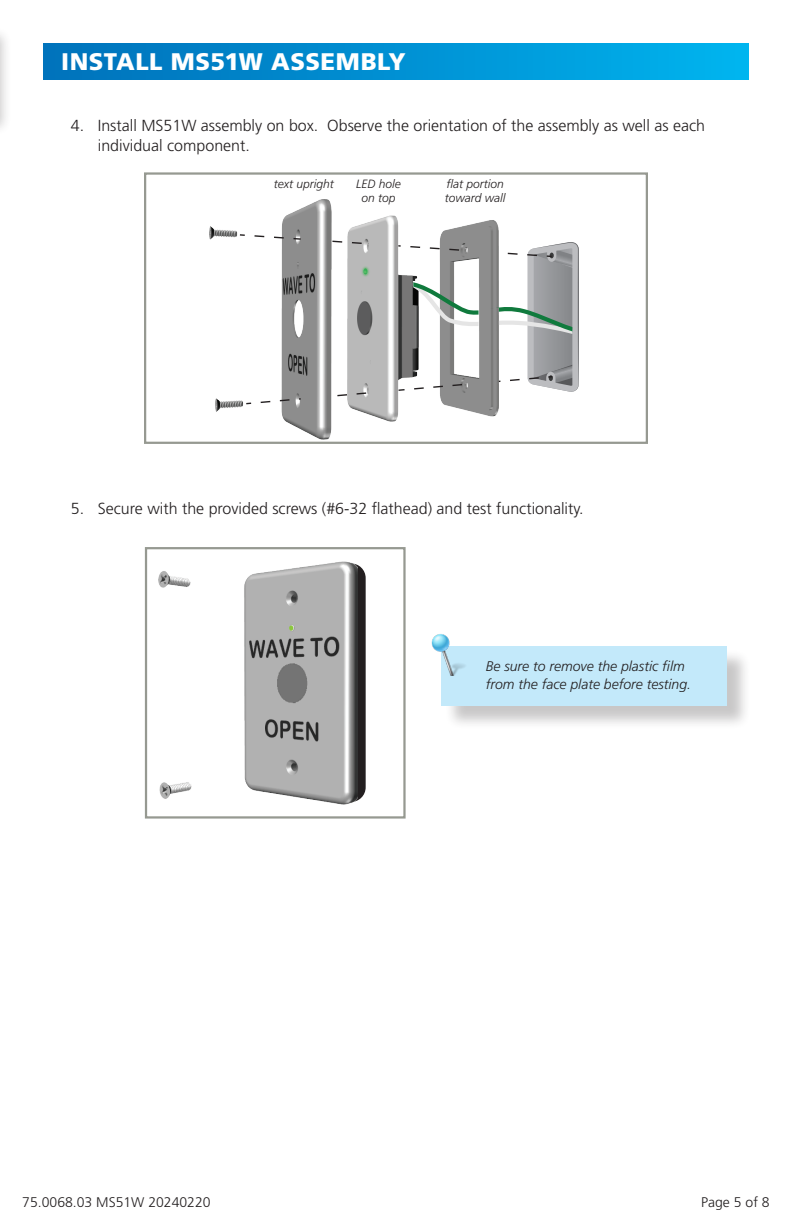
<style>
.page{position:relative;width:792px;height:1224px;background:#fff}
.page>*{position:absolute;margin:0;border:0;box-sizing:border-box;transform-origin:0 0}
.t1{font:900 24px "Frutiger LT Std";letter-spacing:.02em;color:#fff}
.t2{font:300 16px/20px "Frutiger LT Std";color:#231f20}
.t3{font:italic 300 14px/18px "Frutiger LT Std";color:#231f20}
.t4{font:300 14px "Frutiger LT Std";color:#231f20}
.t5{font:italic 300 12px/14px "Frutiger LT Std";color:#231f20}
</style>
<div class="page">
<div style="left:43px;top:43px;width:706px;height:36px;background:linear-gradient(to right,#0070ba,#00b3ee)"></div>
<img style="left:210px;top:199px;width:289px;height:241px">
<img style="left:313px;top:217px;width:105px;height:17px">
<svg style="left:240px;top:234px;width:339px;height:170px"></svg>
<div style="left:144px;top:172px;width:504px;height:272px;border:2px solid #969991"></div>
<img style="left:244px;top:561px;width:109px;height:243px">
<img style="left:159px;top:571px;width:33px;height:228px">
<div style="left:145px;top:547px;width:261px;height:272px;border:2px solid #969991"></div>
<svg style="left:250px;top:563px;width:116px;height:239px;background:#9f9e9e"></svg>
<div style="left:444px;top:649px;width:307px;height:81px;background:#231f20;opacity:.25"></div>
<div style="left:441px;top:646px;width:285px;height:59px;background:#c3e9fa"></div>
<img style="left:431px;top:634px;width:34px;height:42px">
<div style="left:0;top:26px;width:12px;height:110px;background:#231f20;opacity:.25"></div>
<p class="t1" style="left:61px;top:47px;width:346px">INSTALL MS51W ASSEMBLY</p>
<p class="t2" style="left:98px;top:116px;width:609px;text-indent:-27px">4. Install MS51W assembly on box. Observe the orientation of the assembly as well as each individual component.</p>
<p class="t5" style="left:274px;top:177px;width:61px">text upright</p>
<p class="t5" style="left:356px;top:177px;width:46px;text-align:center">LED hole on top</p>
<p class="t5" style="left:445px;top:177px;width:62px">flat portion toward wall</p>
<p class="t2" style="left:71px;top:499px;width:514px">5. Secure with the provided screws (#6-32 flathead) and test functionality.</p>
<p class="t3" style="left:486px;top:657px;width:207px">Be sure to remove the plastic film from the face plate before testing.</p>
<p class="t4" style="left:22px;top:1194px;width:190px">75.0068.03 MS51W 20240220</p>
<p class="t4" style="left:701px;top:1194px;width:70px">Page 5 of 8</p>
</div>
